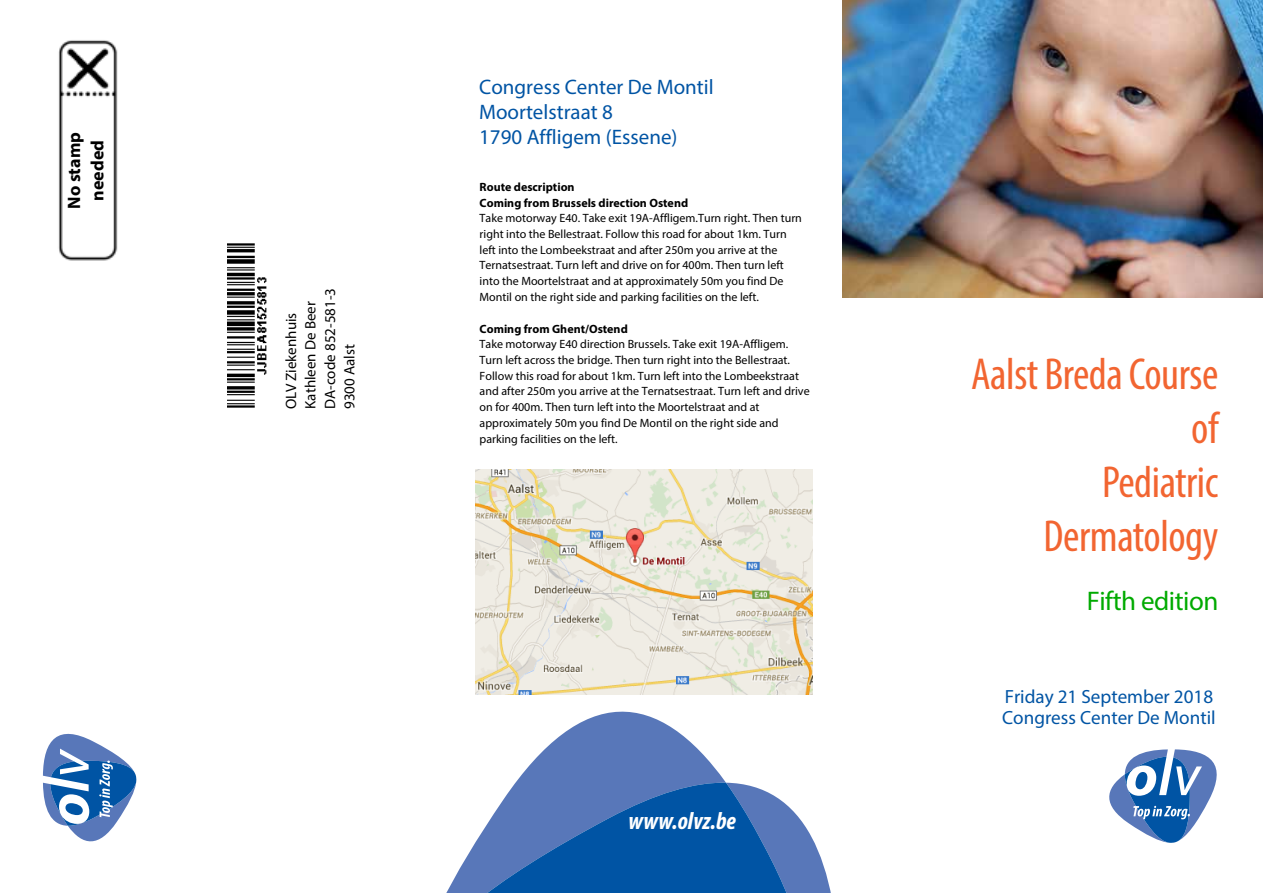
<style>
.page{position:relative;width:1263px;height:893px;background:#fff}
.page>*{position:absolute;margin:0;border:0;box-sizing:border-box;transform-origin:0 0}
.t1{font:condensed 45px/54px "Myriad Pro";letter-spacing:-.01em;color:#f26531;text-align:right}
.t2{font:27px "Myriad Pro";letter-spacing:-.015em;color:#0a0}
.t3{font:italic 700 condensed 24.45px "Myriad Pro";letter-spacing:.005em;color:#fff}
.t4{font:21px/24.8px "Myriad Pro";color:#0054a4}
.t5{font:19.05px/21.3px "Myriad Pro";color:#0054a4}
.t6{font:700 18px/23.1px "Myriad Pro";color:#000;text-align:center}
.t7{font:15px/19.5px "Myriad Pro";color:#000}
.t8{font:12px/15.8px "Myriad Pro";color:#000}
.t9{font:700 12px/15.6px "Myriad Pro";color:#000}
</style>
<div class="page">
<svg style="left:1109px;top:749px;width:108px;height:94px"></svg>
<svg style="left:43px;top:733px;width:93px;height:109px"></svg>
<img style="left:228px;top:243px;width:39px;height:165px">
<img style="left:842px;top:0;width:421px;height:298px">
<svg style="left:516px;top:711px;width:210px;height:71px;fill:#5877b9"></svg>
<svg style="left:446px;top:782px;width:385px;height:111px"></svg>
<img style="left:476px;top:470px;width:337px;height:225px">
<img style="left:58px;top:40px;width:60px;height:221px">
<h3 class="t6" style="left:62px;top:209px;width:78px;rotate:-90deg">No stamp needed</h3>
<p class="t7" style="left:281px;top:409px;width:122px;rotate:-90deg">OLV Ziekenhuis<br>Kathleen De Beer<br>DA-code 852-581-3<br>9300 Aalst</p>
<h3 class="t4" style="left:479px;top:74px;width:236px">Congress Center De Montil<br>Moortelstraat 8<br>1790 Affligem (Essene)</h3>
<p class="t9" style="left:480px;top:179px;width:210px">Route description<br>Coming from Brussels direction Ostend</p>
<p class="t8" style="left:480px;top:210px;width:324px">Take motorway E40. Take exit 19A-Affligem.Turn right. Then turn right into the Bellestraat. Follow this road for about 1km. Turn left into the Lombeekstraat and after 250m you arrive at the Ternatsestraat. Turn left and drive on for 400m. Then turn left into the Moortelstraat and at approximately 50m you find De Montil on the right side and parking facilities on the left.</p>
<p class="t9" style="left:480px;top:320px;width:150px">Coming from Ghent/Ostend</p>
<p class="t8" style="left:480px;top:336px;width:332px">Take motorway E40 direction Brussels. Take exit 19A-Affligem.<br>Turn left across the bridge. Then turn right into the Bellestraat.<br>Follow this road for about 1km. Turn left into the Lombeekstraat and after 250m you arrive at the Ternatsestraat. Turn left and drive on for 400m. Then turn left into the Moortelstraat and at approximately 50m you find De Montil on the right side and parking facilities on the left.</p>
<h3 class="t3" style="left:628px;top:805px;width:109px">www.olvz.be</h3>
<h1 class="t1" style="left:971px;top:346px;width:249px">Aalst Breda Course of<br>Pediatric<br>Dermatology</h1>
<h2 class="t2" style="left:1087px;top:584px;width:133px">Fifth edition</h2>
<h3 class="t5" style="left:1002px;top:686px;width:215px">Friday 21 September 2018<br>Congress Center De Montil</h3>
</div>
